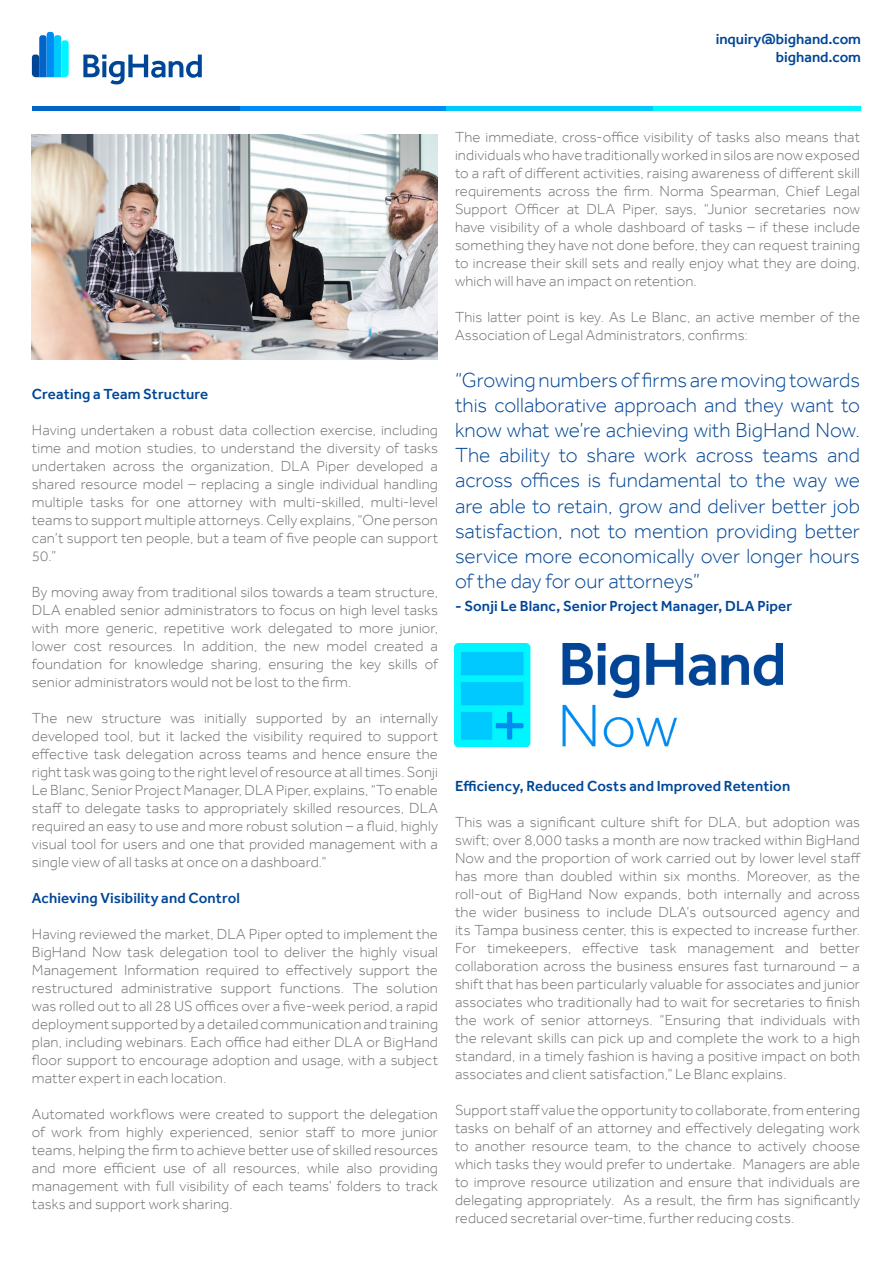
<style>
.page{position:relative;width:893px;height:1263px;background:#fff}
.page>*{position:absolute;margin:0;border:0;box-sizing:border-box;transform-origin:0 0}
.t1{font:300 21px/25.2px "Effra";color:#004696;text-align:justify}
.t2{font:300 15px/18px "Effra";letter-spacing:.01em;color:#6d6e71;text-align:justify}
.t3{font:500 15px/18px "Effra";letter-spacing:.01em;color:#004696;text-align:right}
</style>
<div class="page">
<svg style="left:32px;top:32px;width:37px;height:45px"></svg>
<svg style="left:83px;top:55px;width:119px;height:29px"></svg>
<div style="left:239px;top:106px;width:207px;height:5px;background:#008cf0"></div>
<div style="left:32px;top:106px;width:207px;height:5px;background:#0064c8"></div>
<div style="left:446px;top:106px;width:208px;height:5px;background:#00c9ff"></div>
<div style="left:654px;top:106px;width:207px;height:5px;background:#00f5ff"></div>
<img style="left:32px;top:135px;width:406px;height:224px">
<img style="left:455px;top:644px;width:327px;height:102px">
<p class="t3" style="left:716px;top:30px;width:147px">inquiry@bighand.com bighand.com</p>
<p class="t3" style="left:32px;top:385px;width:178px">Creating a Team Structure</p>
<p class="t2" style="left:32px;top:421px;width:408px">Having undertaken a robust data collection exercise, including time and motion studies, to understand the diversity of tasks undertaken across the organization, DLA Piper developed a shared resource model – replacing a single individual handling multiple tasks for one attorney with multi-skilled, multi-level teams to support multiple attorneys. Celly explains, “One person can’t support ten people, but a team of five people can support 50.”</p>
<p class="t2" style="left:32px;top:583px;width:408px">By moving away from traditional silos towards a team structure, DLA enabled senior administrators to focus on high level tasks with more generic, repetitive work delegated to more junior, lower cost resources. In addition, the new model created a foundation for knowledge sharing, ensuring the key skills of senior administrators would not be lost to the firm.</p>
<p class="t2" style="left:32px;top:709px;width:408px">The new structure was initially supported by an internally developed tool, but it lacked the visibility required to support effective task delegation across teams and hence ensure the right task was going to the right level of resource at all times. Sonji Le Blanc, Senior Project Manager, DLA Piper, explains, “To enable staff to delegate tasks to appropriately skilled resources, DLA required an easy to use and more robust solution – a fluid, highly visual tool for users and one that provided management with a single view of all tasks at once on a dashboard.”</p>
<p class="t3" style="left:32px;top:889px;width:210px">Achieving Visibility and Control</p>
<p class="t2" style="left:32px;top:925px;width:408px">Having reviewed the market, DLA Piper opted to implement the BigHand Now task delegation tool to deliver the highly visual Management Information required to effectively support the restructured administrative support functions. The solution was rolled out to all 28 US offices over a five-week period, a rapid deployment supported by a detailed communication and training plan, including webinars. Each office had either DLA or BigHand floor support to encourage adoption and usage, with a subject matter expert in each location.</p>
<p class="t2" style="left:32px;top:1105px;width:408px">Automated workflows were created to support the delegation of work from highly experienced, senior staff to more junior teams, helping the firm to achieve better use of skilled resources and more efficient use of all resources, while also providing management with full visibility of each teams’ folders to track tasks and support work sharing.</p>
<p class="t2" style="left:455px;top:128px;width:407px">The immediate, cross-office visibility of tasks also means that individuals who have traditionally worked in silos are now exposed to a raft of different activities, raising awareness of different skill requirements across the firm. Norma Spearman, Chief Legal Support Officer at DLA Piper, says, “Junior secretaries now have visibility of a whole dashboard of tasks – if these include something they have not done before, they can request training to increase their skill sets and really enjoy what they are doing, which will have an impact on retention.</p>
<p class="t2" style="left:455px;top:308px;width:406px">This latter point is key. As Le Blanc, an active member of the<br>Association of Legal Administrators, confirms:</p>
<p class="t1" style="left:455px;top:367px;width:407px">“Growing numbers of firms are moving towards this collaborative approach and they want to know what we’re achieving with BigHand Now.<br>The ability to share work across teams and across offices is fundamental to the way we are able to retain, grow and deliver better job satisfaction, not to mention providing better service more economically over longer hours of the day for our attorneys”</p>
<p class="t3" style="left:455px;top:597px;width:339px">- Sonji Le Blanc, Senior Project Manager, DLA Piper</p>
<p class="t3" style="left:455px;top:776px;width:337px">Efficiency, Reduced Costs and Improved Retention</p>
<p class="t2" style="left:455px;top:812px;width:407px">This was a significant culture shift for DLA, but adoption was swift; over 8,000 tasks a month are now tracked within BigHand Now and the proportion of work carried out by lower level staff has more than doubled within six months. Moreover, as the roll-out of BigHand Now expands, both internally and across the wider business to include DLA’s outsourced agency and its Tampa business center, this is expected to increase further.<br>For timekeepers, effective task management and better collaboration across the business ensures fast turnaround – a shift that has been particularly valuable for associates and junior associates who traditionally had to wait for secretaries to finish the work of senior attorneys. “Ensuring that individuals with the relevant skills can pick up and complete the work to a high standard, in a timely fashion is having a positive impact on both associates and client satisfaction,” Le Blanc explains.</p>
<p class="t2" style="left:455px;top:1100px;width:407px">Support staff value the opportunity to collaborate, from entering tasks on behalf of an attorney and effectively delegating work to another resource team, to the chance to actively choose which tasks they would prefer to undertake. Managers are able to improve resource utilization and ensure that individuals are delegating appropriately. As a result, the firm has significantly reduced secretarial over-time, further reducing costs.</p>
</div>
